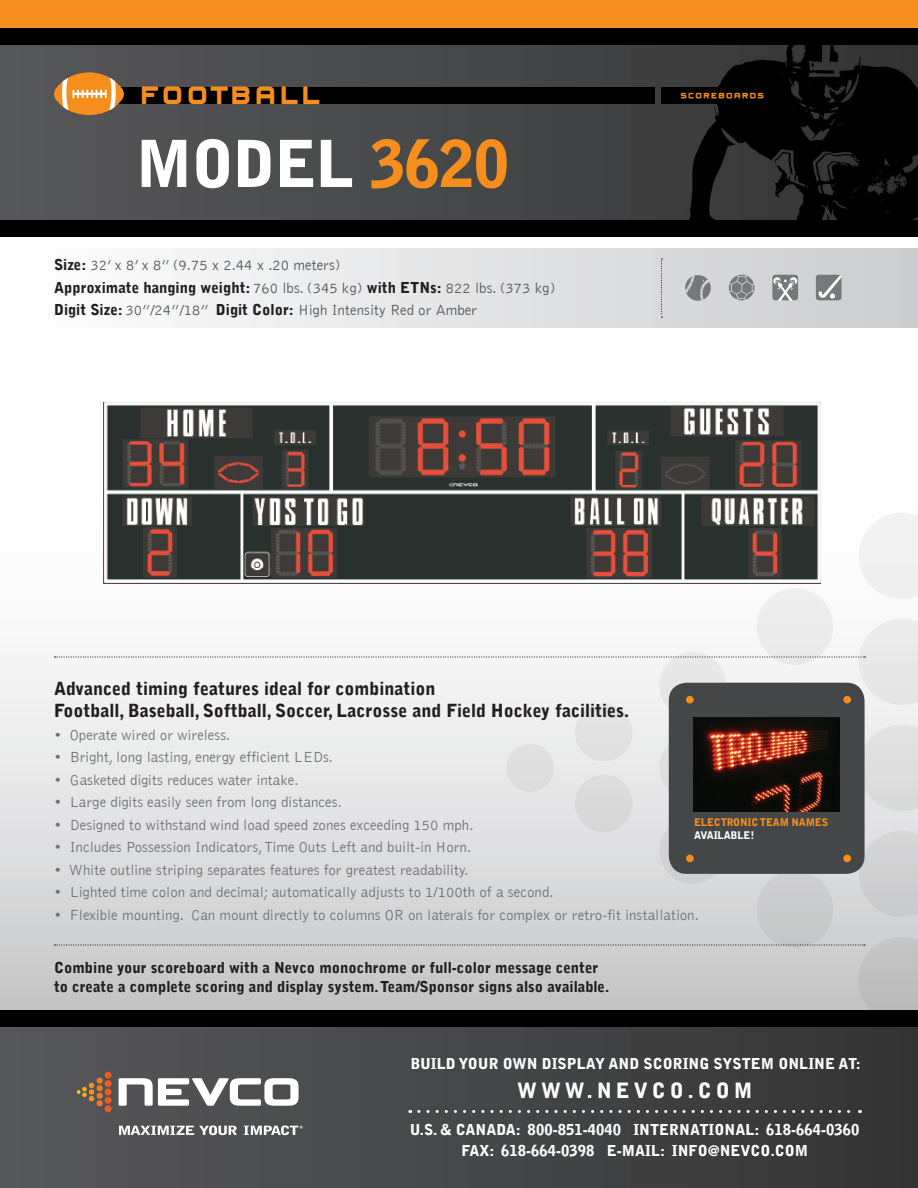
<style>
.page{position:relative;width:918px;height:1188px;background:#fff}
.page>*{position:absolute;margin:0;border:0;box-sizing:border-box;transform-origin:0 0}
.t1{font:900 64.2px "Bell Gothic";letter-spacing:-.02em;color:#fff}
.t2{font:45px "Mayo Dingbats One";color:#f68e1e}
.t3{font:900 21px "Bell Gothic";letter-spacing:.19em;color:#fff}
.Head_before_bullets{font:900 18px/22.5px "Bell Gothic";color:#231f20}
.Bullets{font:300 15px "Bell Gothic";color:#717275}
.Centered_bold__botto{font:900 15px/19.5px "Bell Gothic";color:#231f20}
.t4{font:900 15px/21px "Bell Gothic";color:#fff;text-align:center}
.Size_info{font:300 15px "Bell Gothic";color:#57585a}
.Size_info-2{font:900 15px "Bell Gothic";color:#231f20}
.t5{font:900 10.5px/12.8px "Bell Gothic";letter-spacing:-.02em;color:#f68e1e}
.s1{color:#f68e1e}
.s2{font-weight:900;color:#231f20}
.s3{font-weight:300;color:#57585a}
.s4{color:#fff}
</style>
<div class="page">
<div style="left:0;top:32px;width:918px;height:194px;background:#4b4c4d"></div>
<img style="left:659px;top:45px;width:259px;height:175px">
<div style="left:0;top:0;width:918px;height:33px;background:#f68e1e"></div>
<div style="left:0;top:28px;width:918px;height:17px;background:#000"></div>
<div style="left:0;top:220px;width:918px;height:17px;background:#000"></div>
<div style="left:0;top:482px;width:918px;height:534px;background:linear-gradient(to bottom,#fff,#c9cacb)"></div>
<svg style="left:859px;top:513px;width:59px;height:86px"></svg>
<div style="left:865px;top:725px;width:53px;height:86px;background:#dedfdf"></div>
<div style="left:859px;top:831px;width:59px;height:86px;background:#d0d1d2"></div>
<div style="left:757px;top:588px;width:76px;height:77px;background:#ededed;border-radius:50%"></div>
<div style="left:757px;top:871px;width:76px;height:77px;background:#cacbcc;border-radius:50%"></div>
<svg style="left:659px;top:734px;width:67px;height:67px"></svg>
<svg style="left:659px;top:817px;width:67px;height:67px"></svg>
<div style="left:575px;top:704px;width:57px;height:57px;background:#e2e2e3;border-radius:50%"></div>
<div style="left:575px;top:774px;width:57px;height:58px;background:#d9dadb;border-radius:50%"></div>
<div style="left:506px;top:744px;width:48px;height:48px;background:#dededf;border-radius:50%"></div>
<div style="left:22px;top:248px;width:896px;height:80px;background:linear-gradient(to right,#fefefe,#cbcccd)"></div>
<div style="left:661px;top:87px;width:122px;height:16px;background:#000"></div>
<div style="left:111px;top:87px;width:544px;height:16px;background:#000"></div>
<div style="left:0;top:1021px;width:918px;height:167px;background:linear-gradient(to right,#57585a,#343435)"></div>
<div style="left:0;top:1010px;width:918px;height:17px;background:#000"></div>
<svg style="left:419px;top:1110px;width:442px;height:3px"></svg>
<svg style="left:119px;top:1078px;width:180px;height:28px"></svg>
<div style="left:105px;top:1072px;width:7px;height:7px;background:#f15921;border-radius:50%"></div>
<div style="left:105px;top:1080px;width:7px;height:7px;background:#f15921;border-radius:50%"></div>
<div style="left:105px;top:1089px;width:7px;height:6px;background:#f15921;border-radius:50%"></div>
<div style="left:105px;top:1097px;width:7px;height:7px;background:#f15921;border-radius:50%"></div>
<div style="left:105px;top:1105px;width:7px;height:7px;background:#f15921;border-radius:50%"></div>
<svg style="left:77px;top:1078px;width:26px;height:28px"></svg>
<svg style="left:119px;top:1126px;width:118px;height:9px"></svg>
<svg style="left:244px;top:1125px;width:59px;height:10px"></svg>
<svg style="left:661px;top:259px;width:2px;height:59px"></svg>
<svg style="left:54px;top:72px;width:71px;height:43px"></svg>
<div style="left:772px;top:275px;width:26px;height:25px;background:#76787b;border-radius:3px"></div>
<svg style="left:773px;top:277px;width:25px;height:24px"></svg>
<div style="left:816px;top:275px;width:26px;height:25px;background:#76787b;border-radius:3px"></div>
<svg style="left:818px;top:275px;width:23px;height:24px"></svg>
<div style="left:729px;top:275px;width:25px;height:25px;background:#76787b;border-radius:50%"></div>
<svg style="left:730px;top:276px;width:24px;height:24px"></svg>
<div style="left:55px;top:937px;width:863px;height:73px;background:#c9c9ca"></div>
<svg style="left:685px;top:275px;width:26px;height:26px"></svg>
<svg style="left:685px;top:276px;width:25px;height:24px"></svg>
<img style="left:104px;top:402px;width:717px;height:181px">
<div style="left:669px;top:683px;width:196px;height:191px;background:#454647;border-radius:18px"></div>
<div style="left:686px;top:855px;width:8px;height:7px;background:#f68e1e;border-radius:50%"></div>
<div style="left:843px;top:855px;width:8px;height:7px;background:#f68e1e;border-radius:50%"></div>
<img style="left:694px;top:717px;width:146px;height:95px">
<svg style="left:55px;top:619px;width:863px;height:86px"></svg>
<svg style="left:142px;top:103px;width:16px;height:1px"></svg>
<svg style="left:233px;top:103px;width:17px;height:1px"></svg>
<svg style="left:257px;top:103px;width:17px;height:1px"></svg>
<p class="t2" style="left:160px;top:67px;width:163px">□□▼ ●●</p>
<p class="t1" style="left:135px;top:127px;width:375px">MODEL <span class="s1">3620</span></p>
<p class="Size_info" style="left:54px;top:257px;width:288px"><span class="s2">Size:</span> 32’ x 8’ x 8” (9.75 x 2.44 x .20 meters)</p>
<p class="Size_info-2" style="left:54px;top:279px;width:503px">Approximate hanging weight: <span class="s3">760 lbs. (345 kg)</span> with ETNs: <span class="s3">822 lbs. (373 kg)</span></p>
<p class="Size_info" style="left:54px;top:302px;width:425px"><span class="s2">Digit Size:</span> 30”/24”/18” <span class="s2">Digit Color:</span> High Intensity Red or Amber</p>
<p class="Head_before_bullets" style="left:54px;top:677px;width:577px">Advanced timing features ideal for combination<br>Football, Baseball, Softball, Soccer, Lacrosse and Field Hockey facilities.</p>
<p class="Bullets" style="left:54px;top:727px;width:178px">• Operate wired or wireless.</p>
<p class="Bullets" style="left:54px;top:750px;width:281px">• Bright, long lasting, energy efficient LEDs.</p>
<p class="Bullets" style="left:54px;top:772px;width:246px">• Gasketed digits reduces water intake.</p>
<p class="Bullets" style="left:54px;top:795px;width:289px">• Large digits easily seen from long distances.</p>
<p class="Bullets" style="left:54px;top:817px;width:421px">• Designed to withstand wind load speed zones exceeding 150 mph.</p>
<p class="Bullets" style="left:54px;top:840px;width:419px">• Includes Possession Indicators, Time Outs Left and built-in Horn.</p>
<p class="Bullets" style="left:54px;top:862px;width:416px">• White outline striping separates features for greatest readability.</p>
<p class="Bullets" style="left:54px;top:885px;width:501px">• Lighted time colon and decimal; automatically adjusts to 1/100th of a second.</p>
<p class="Bullets" style="left:54px;top:907px;width:646px">• Flexible mounting. Can mount directly to columns OR on laterals for complex or retro-fit installation.</p>
<p class="t5" style="left:694px;top:816px;width:135px">ELECTRONIC TEAM NAMES<br><span class="s4">AVAILABLE!</span></p>
<p class="Centered_bold__botto" style="left:54px;top:958px;width:557px">Combine your scoreboard with a Nevco monochrome or full-color message center to create a complete scoring and display system. Team/Sponsor signs also available.</p>
<p class="t4" style="left:410px;top:1054px;width:452px">BUILD YOUR OWN DISPLAY AND SCORING SYSTEM ONLINE AT:</p>
<h3 class="t3" style="left:517px;top:1078px;width:237px">WWW.NEVCO.COM</h3>
<p class="t4" style="left:410px;top:1120px;width:451px">U.S. &amp; CANADA: 800-851-4040 INTERNATIONAL: 618-664-0360<br>FAX: 618-664-0398 E-MAIL: INFO@NEVCO.COM</p>
</div>
